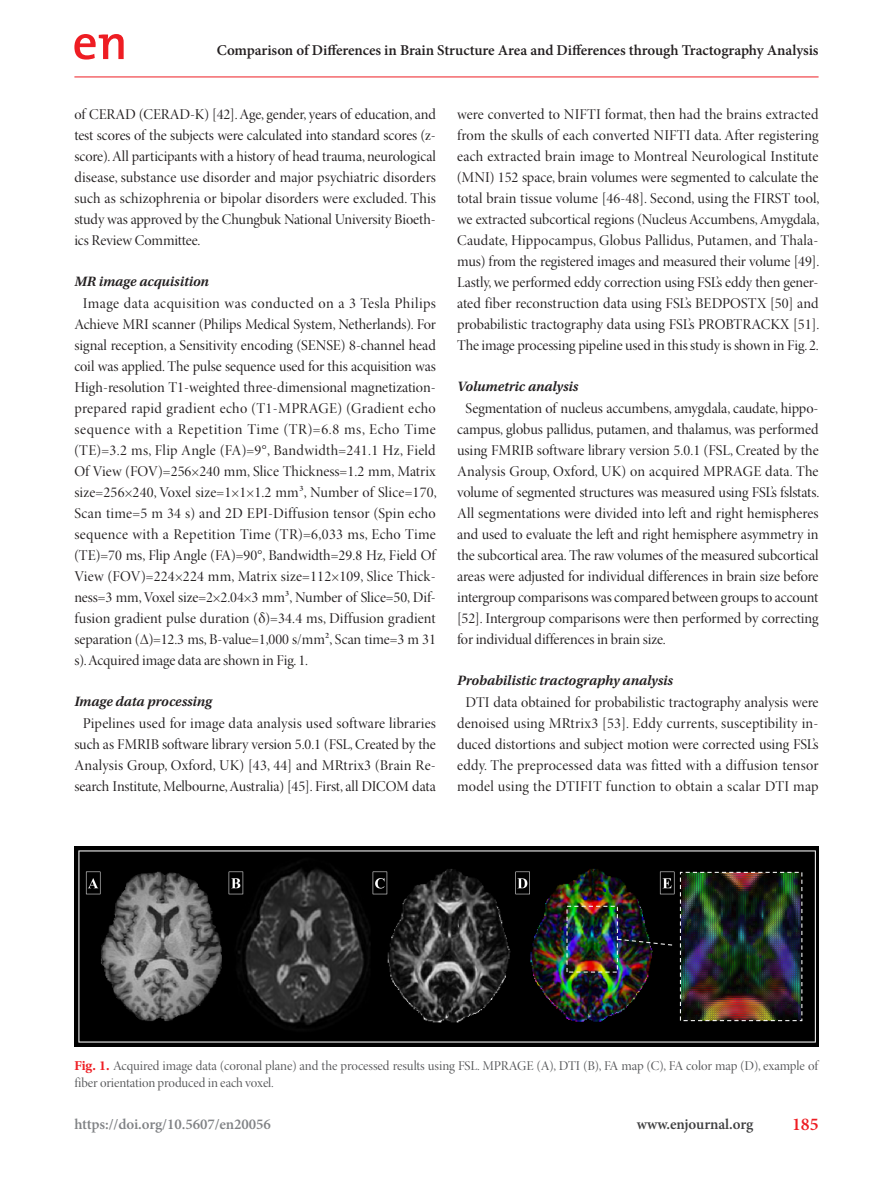
<style>
.page{position:relative;width:893px;height:1191px;background:#fff}
.page>*{position:absolute;margin:0;border:0;box-sizing:border-box;transform-origin:0 0}
.t1{font:600 18px "Minion Pro";color:#ee1d23}
.t2{font:15px/21px "Minion Pro Disp";color:#231f20;text-align:justify}
.t3{font:600 15px "Minion Pro";letter-spacing:-.005em;color:#231f20}
.t4{font:600 15px "Minion Pro";letter-spacing:-.005em;color:#808285}
.t5{font:600 15px "Minion Pro";letter-spacing:-.005em;color:#3e3e3f}
.t6{font:italic 600 14.25px "Utopia Std";letter-spacing:-.005em;color:#231f20}
.t7{font:13.5px/16.2px "Minion Pro Disp";letter-spacing:-.01em;color:#57585a}
.s1{font-family:"Utopia Std";font-weight:600;color:#ee1d23}
</style>
<div class="page">
<hr style="left:74px;top:77px;width:745px;height:1px;background:#ee1d23">
<svg style="left:74px;top:34px;width:50px;height:26px"></svg>
<img style="left:74px;top:846px;width:745px;height:200px">
<p class="t3" style="left:217px;top:40px;width:603px">Comparison of Differences in Brain Structure Area and Differences through Tractography Analysis</p>
<p class="t2" style="left:74px;top:104px;width:363px">of CERAD (CERAD-K) [42]. Age, gender, years of education, and test scores of the subjects were calculated into standard scores (z&shy;score). All participants with a history of head trauma, neurological disease, substance use disorder and major psychiatric disorders such as schizophrenia or bipolar disorders were excluded. This study was approved by the Chungbuk National University Bioeth&shy;ics Review Committee.</p>
<p class="t6" style="left:74px;top:273px;width:136px">MR image acquisition</p>
<p class="t2" style="left:74px;top:293px;width:364px;text-indent:9px">Image data acquisition was conducted on a 3 Tesla Philips Achieve MRI scanner (Philips Medical System, Netherlands). For signal reception, a Sensitivity encoding (SENSE) 8-channel head coil was applied. The pulse sequence used for this acquisition was High-resolution T1-weighted three-dimensional magnetization&shy;prepared rapid gradient echo (T1-MPRAGE) (Gradient echo sequence with a Repetition Time (TR)=6.8 ms, Echo Time (TE)=3.2 ms, Flip Angle (FA)=9°, Bandwidth=241.1 Hz, Field Of View (FOV)=256×240 mm, Slice Thickness=1.2 mm, Matrix size=256×240, Voxel size=1×1×1.2 mm³, Number of Slice=170, Scan time=5 m 34 s) and 2D EPI-Diffusion tensor (Spin echo sequence with a Repetition Time (TR)=6,033 ms, Echo Time (TE)=70 ms, Flip Angle (FA)=90°, Bandwidth=29.8 Hz, Field Of View (FOV)=224×224 mm, Matrix size=112×109, Slice Thick&shy;ness=3 mm, Voxel size=2×2.04×3 mm³, Number of Slice=50, Dif&shy;fusion gradient pulse duration (δ)=34.4 ms, Diffusion gradient separation (Δ)=12.3 ms, B-value=1,000 s/mm², Scan time=3 m 31 s). Acquired image data are shown in Fig. 1.</p>
<p class="t6" style="left:74px;top:693px;width:139px">Image data processing</p>
<p class="t2" style="left:74px;top:713px;width:363px;text-align:center">Pipelines used for image data analysis used software libraries such as FMRIB software library version 5.0.1 (FSL, Created by the Analysis Group, Oxford, UK) [43, 44] and MRtrix3 (Brain Re&shy;search Institute, Melbourne, Australia) [45]. First, all DICOM data</p>
<p class="t2" style="left:457px;top:104px;width:364px">were converted to NIFTI format, then had the brains extracted from the skulls of each converted NIFTI data. After registering each extracted brain image to Montreal Neurological Institute (MNI) 152 space, brain volumes were segmented to calculate the total brain tissue volume [46-48]. Second, using the FIRST tool, we extracted subcortical regions (Nucleus Accumbens, Amygdala, Caudate, Hippocampus, Globus Pallidus, Putamen, and Thala&shy;mus) from the registered images and measured their volume [49].<br>Lastly, we performed eddy correction using FSL’s eddy then gener&shy;ated fiber reconstruction data using FSL’s BEDPOSTX [50] and probabilistic tractography data using FSL’s PROBTRACKX [51].<br>The image processing pipeline used in this study is shown in Fig. 2.</p>
<p class="t6" style="left:457px;top:378px;width:123px">Volumetric analysis</p>
<p class="t2" style="left:457px;top:398px;width:364px;text-indent:9px">Segmentation of nucleus accumbens, amygdala, caudate, hippo&shy;campus, globus pallidus, putamen, and thalamus, was performed using FMRIB software library version 5.0.1 (FSL, Created by the Analysis Group, Oxford, UK) on acquired MPRAGE data. The volume of segmented structures was measured using FSL’s fslstats.<br>All segmentations were divided into left and right hemispheres and used to evaluate the left and right hemisphere asymmetry in the subcortical area. The raw volumes of the measured subcortical areas were adjusted for individual differences in brain size before intergroup comparisons was compared between groups to account [52]. Intergroup comparisons were then performed by correcting for individual differences in brain size.</p>
<p class="t6" style="left:457px;top:672px;width:217px">Probabilistic tractography analysis</p>
<p class="t2" style="left:457px;top:692px;width:363px;text-align:center">DTI data obtained for probabilistic tractography analysis were denoised using MRtrix3 [53]. Eddy currents, susceptibility in&shy;duced distortions and subject motion were corrected using FSL’s eddy. The preprocessed data was fitted with a diffusion tensor model using the DTIFIT function to obtain a scalar DTI map</p>
<p class="t7" style="left:74px;top:1058px;width:745px"><span class="s1">Fig. 1.</span> Acquired image data (coronal plane) and the processed results using FSL. MPRAGE (A), DTI (B), FA map (C), FA color map (D), example of fiber orientation produced in each voxel.</p>
<p class="t4" style="left:74px;top:1114px;width:198px">https://doi.org/10.5607/en20056</p>
<p class="t5" style="left:637px;top:1114px;width:118px">www.enjournal.org</p>
<p class="t1" style="left:792px;top:1112px;width:28px">185</p>
</div>
